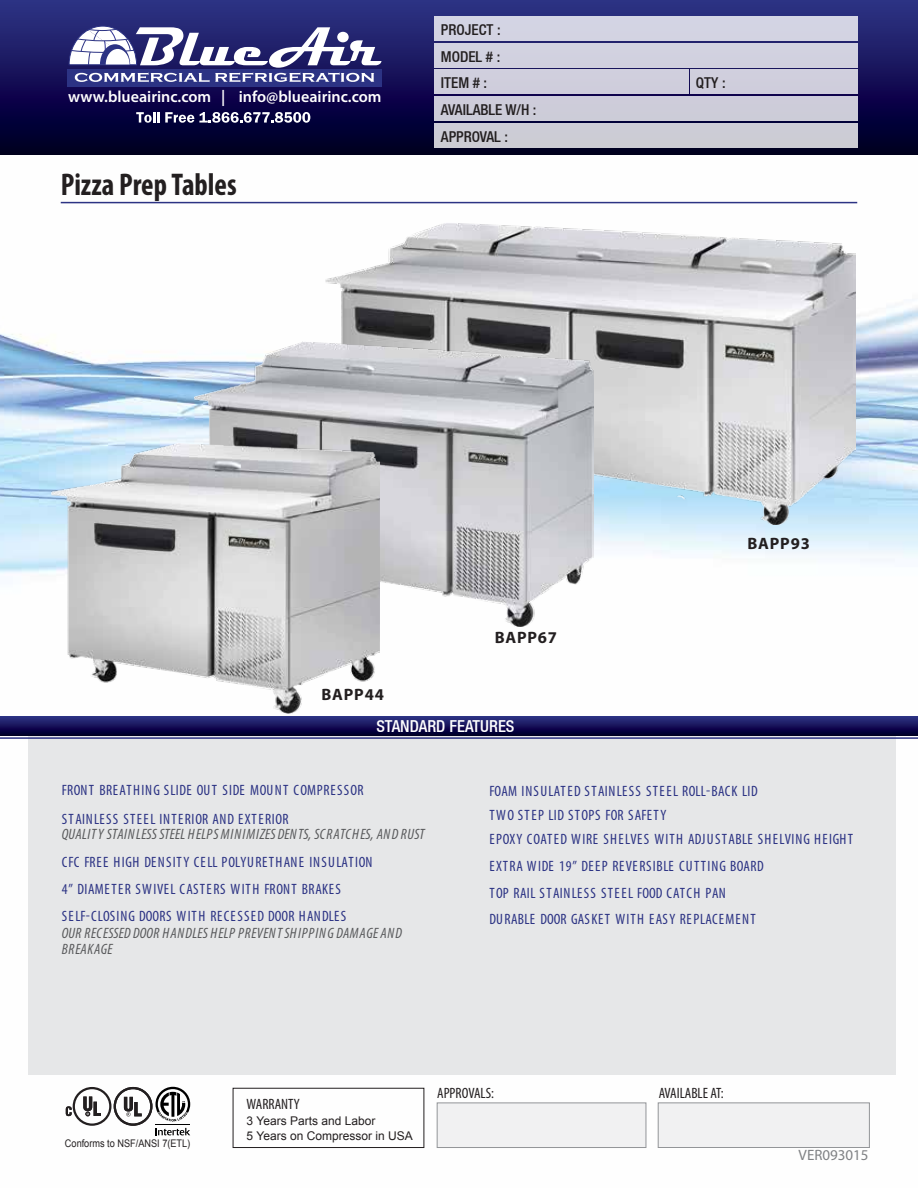
<style>
.page{position:relative;width:918px;height:1188px;background:#fff}
.page>*{position:absolute;margin:0;border:0;box-sizing:border-box;transform-origin:0 0}
.t1{font:700 condensed 31.5px "Myriad Pro";color:#231f20;scale:.94 1}
.t2{font:700 16.5px "Myriad Pro";letter-spacing:.05em;color:#231f20}
.t3{font:500 condensed 16.5px "Helvetica Neue LT Std";color:#fff}
.t4{font:600 16.05px "Myriad Pro";color:#fff}
.t5{font:condensed 15px/27px "Myriad Pro";letter-spacing:.05em;color:#2c3384}
.t6{font:italic condensed 15px/16.5px "Myriad Pro";letter-spacing:.025em;color:#58595b}
.t7{font:condensed 15px/24px "Myriad Pro";letter-spacing:.075em;color:#2c3384}
.t8{font:500 condensed 15px/26.7px "Helvetica Neue LT Std";color:#231f20;text-align:justify}
.t9{font:condensed 15px "Myriad Pro";color:#231f20}
.t10{font:15px "Myriad Pro";color:#808285}
.t11{font:12px/14.4px "Arial";color:#231f20}
.t12{font:10.5px "Arial";color:#231f20;scale:.87 1}
</style>
<div class="page">
<img style="left:0;top:154px;width:918px;height:994px">
<div style="left:28px;top:730px;width:868px;height:345px;background:#e6e7e8"></div>
<div style="left:0;top:0;width:918px;height:154px;background:linear-gradient(to bottom,#2f3188,#000025)"></div>
<hr style="left:0;top:737px;width:918px;height:2px;background:#2c3384">
<hr style="left:61px;top:202px;width:796px;height:1px;background:#2c3384">
<svg style="left:0;top:716px;width:918px;height:19px;background:#161459"></svg>
<div style="left:434px;top:16px;width:423px;height:25px;background:#d3d4e3"></div>
<div style="left:434px;top:43px;width:423px;height:24px;background:#d2d1e0"></div>
<svg style="left:68px;top:25px;width:313px;height:69px"></svg>
<div style="left:690px;top:70px;width:167px;height:24px;background:#cfcedc"></div>
<div style="left:434px;top:70px;width:254px;height:24px;background:#cfcedc"></div>
<div style="left:434px;top:96px;width:423px;height:25px;background:#cdccd9"></div>
<div style="left:434px;top:123px;width:423px;height:25px;background:#ccccd5"></div>
<div style="left:437px;top:1103px;width:209px;height:45px;background:#f1f1f2;border:1px solid #939598"></div>
<div style="left:233px;top:1088px;width:191px;height:60px;border:1px solid #231f20"></div>
<div style="left:658px;top:1102px;width:212px;height:46px;background:#f1f1f2;border:1px solid #939598"></div>
<div style="left:73px;top:1087px;width:38px;height:39px;border:2px solid #231f20;border-radius:50%"></div>
<svg style="left:124px;top:1097px;width:18px;height:19px"></svg>
<svg style="left:83px;top:1097px;width:18px;height:19px"></svg>
<svg style="left:66px;top:1106px;width:6px;height:10px"></svg>
<div style="left:114px;top:1087px;width:38px;height:39px;border:2px solid #231f20;border-radius:50%"></div>
<svg style="left:155px;top:1128px;width:35px;height:7px"></svg>
<hr style="left:155px;top:1124px;width:35px;height:1px;background:#000">
<svg style="left:155px;top:1087px;width:35px;height:35px"></svg>
<img style="left:326px;top:222px;width:530px;height:302px">
<img style="left:195px;top:341px;width:398px;height:286px">
<img style="left:51px;top:443px;width:329px;height:270px">
<svg style="left:136px;top:112px;width:23px;height:11px"></svg>
<svg style="left:165px;top:112px;width:145px;height:11px"></svg>
<p class="t4" style="left:68px;top:86px;width:315px">www.blueairinc.com | info@blueairinc.com</p>
<h1 class="t1" style="left:61px;top:165px;width:189px">Pizza Prep Tables</h1>
<p class="t8" style="left:441px;top:16px;width:61px">PROJECT :<br>MODEL # :<br>ITEM # :</p>
<p class="t8" style="left:441px;top:96px;width:97px">AVAILABLE W/H :<br>APPROVAL :</p>
<p class="t2" style="left:322px;top:684px;width:64px">BAPP44</p>
<p class="t2" style="left:495px;top:627px;width:64px">BAPP67</p>
<p class="t3" style="left:376px;top:717px;width:140px">STANDARD FEATURES</p>
<p class="t8" style="left:696px;top:70px;width:31px">QTY :</p>
<p class="t2" style="left:748px;top:533px;width:64px">BAPP93</p>
<p class="t5" style="left:62px;top:776px;width:303px;line-height:28.5px">FRONT BREATHING SLIDE OUT SIDE MOUNT COMPRESSOR<br>STAINLESS STEEL INTERIOR AND EXTERIOR</p>
<p class="t6" style="left:62px;top:825px;width:364px">QUALITY STAINLESS STEEL HELPS MINIMIZES DENTS, SCRATCHES, AND RUST</p>
<p class="t5" style="left:62px;top:849px;width:312px">CFC FREE HIGH DENSITY CELL POLYURETHANE INSULATION<br>4” DIAMETER SWIVEL CASTERS WITH FRONT BRAKES<br>SELF-CLOSING DOORS WITH RECESSED DOOR HANDLES</p>
<p class="t6" style="left:62px;top:924px;width:342px">OUR RECESSED DOOR HANDLES HELP PREVENT SHIPPING DAMAGE AND<br>BREAKAGE</p>
<p class="t7" style="left:489px;top:779px;width:365px">FOAM INSULATED STAINLESS STEEL ROLL-BACK LID<br>TWO STEP LID STOPS FOR SAFETY<br>EPOXY COATED WIRE SHELVES WITH ADJUSTABLE SHELVING HEIGHT</p>
<p class="t5" style="left:489px;top:852px;width:276px">EXTRA WIDE 19” DEEP REVERSIBLE CUTTING BOARD<br>TOP RAIL STAINLESS STEEL FOOD CATCH PAN</p>
<p class="t5" style="left:489px;top:905px;width:268px">DURABLE DOOR GASKET WITH EASY REPLACEMENT</p>
<p class="t12" style="left:65px;top:1136px;width:146px">Conforms to NSF/ANSI 7(ETL)</p>
<p class="t9" style="left:247px;top:1095px;width:55px">WARRANTY</p>
<p class="t11" style="left:247px;top:1114px;width:168px">3 Years Parts and Labor<br>5 Years on Compressor in USA</p>
<p class="t9" style="left:437px;top:1084px;width:58px">APPROVALS:</p>
<p class="t9" style="left:659px;top:1084px;width:67px">AVAILABLE AT:</p>
<p class="t10" style="left:799px;top:1146px;width:71px">VER093015</p>
</div>
